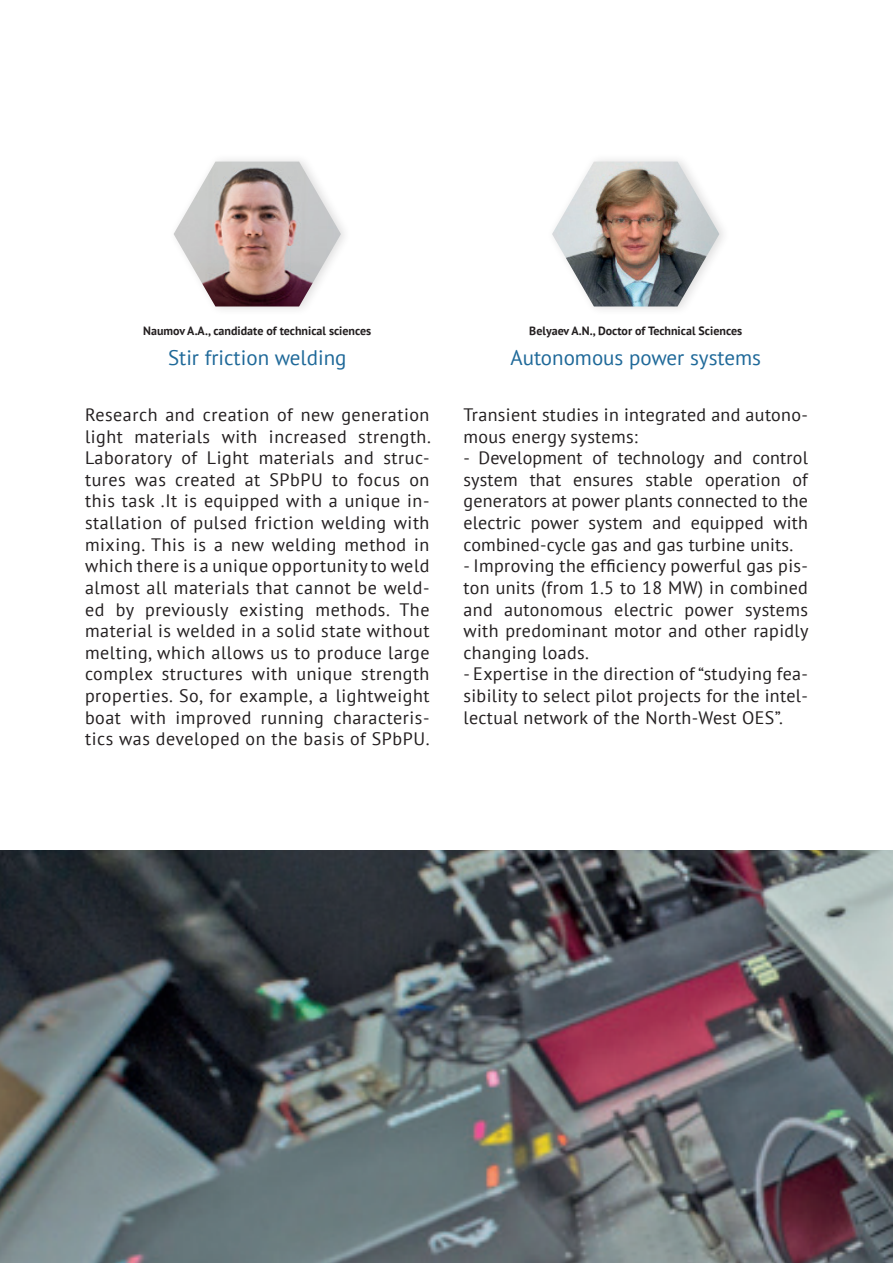
<style>
.page{position:relative;width:893px;height:1263px;background:#fff}
.page>*{position:absolute;margin:0;border:0;box-sizing:border-box;transform-origin:0 0}
.t1{font:21px "PT Sans";color:#1f6999}
.t2{font:18px/21.6px "PT Sans";letter-spacing:.02em;color:#231f20;text-align:justify}
.t3{font:700 12px "PT Sans";color:#231f20}
</style>
<div class="page">
<div style="left:168px;top:153px;width:184px;height:163px;background:#231f20;opacity:.15"></div>
<img style="left:174px;top:162px;width:167px;height:144px">
<div style="left:547px;top:153px;width:184px;height:163px;background:#231f20;opacity:.15"></div>
<img style="left:552px;top:162px;width:167px;height:144px">
<img style="left:0;top:850px;width:893px;height:413px">
<p class="t3" style="left:143px;top:323px;width:230px">Naumov A.A., candidate of technical sciences</p>
<p class="t3" style="left:529px;top:323px;width:214px">Belyaev A.N., Doctor of Technical Sciences</p>
<p class="t1" style="left:168px;top:344px;width:180px">Stir friction welding</p>
<p class="t1" style="left:510px;top:344px;width:252px">Autonomous power systems</p>
<p class="t2" style="left:85px;top:403px;width:347px">Research and creation of new generation light materials with increased strength.<br>Laboratory of Light materials and struc&shy;tures was created at SPbPU to focus on this task .It is equipped with a unique in&shy;stallation of pulsed friction welding with mixing. This is a new welding method in which there is a unique opportunity to weld almost all materials that cannot be weld&shy;ed by previously existing methods. The material is welded in a solid state without melting, which allows us to produce large complex structures with unique strength properties. So, for example, a lightweight boat with improved running characteris&shy;tics was developed on the basis of SPbPU.</p>
<p class="t2" style="left:463px;top:403px;width:346px">Transient studies in integrated and autono&shy;mous energy systems:</p>
<p class="t2" style="left:463px;top:447px;width:346px">- Development of technology and control system that ensures stable operation of generators at power plants connected to the electric power system and equipped with combined-cycle gas and gas turbine units.</p>
<p class="t2" style="left:463px;top:555px;width:347px">- Improving the efficiency powerful gas pis&shy;ton units (from 1.5 to 18 MW) in combined and autonomous electric power systems with predominant motor and other rapidly changing loads.</p>
<p class="t2" style="left:463px;top:663px;width:346px">- Expertise in the direction of “studying fea&shy;sibility to select pilot projects for the intel&shy;lectual network of the North-West OES”.</p>
</div>
